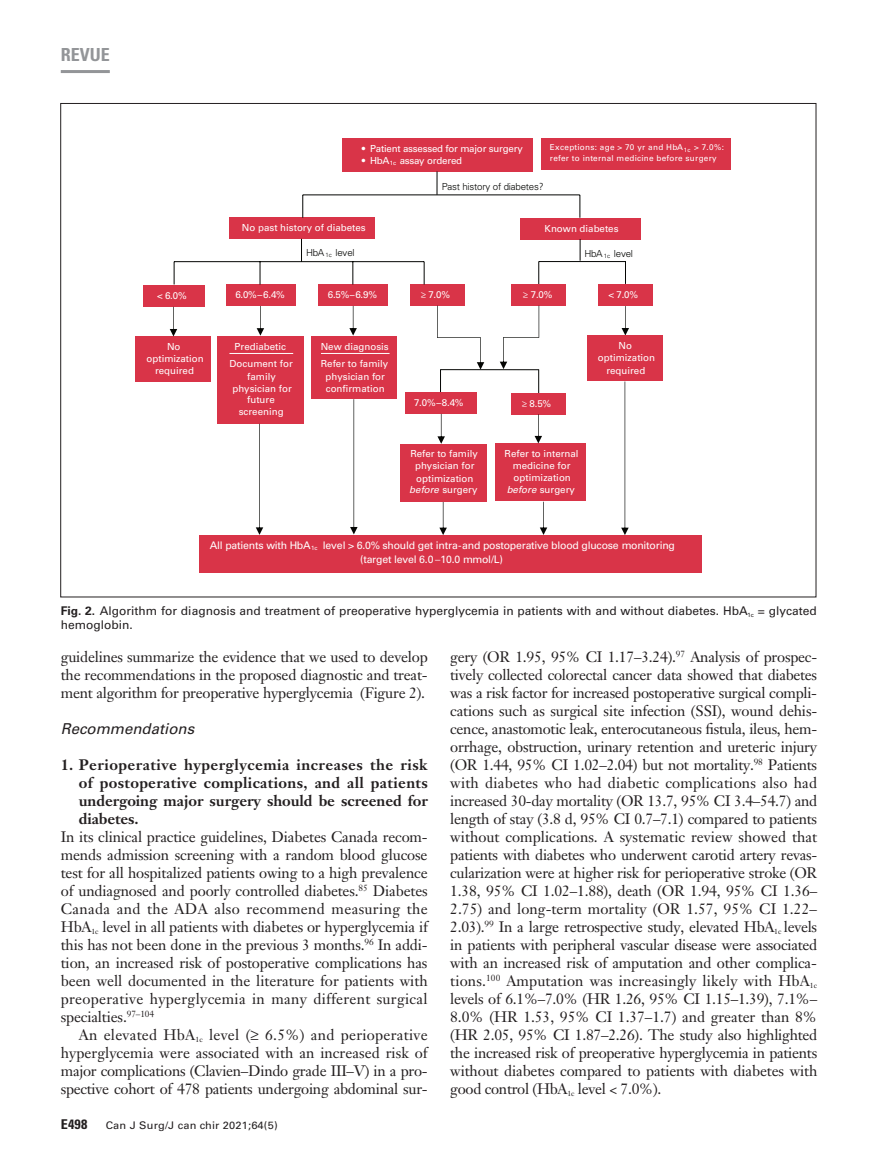
<style>
.page{position:relative;width:878px;height:1175px;background:#fff}
.page>*{position:absolute;margin:0;border:0;box-sizing:border-box;transform-origin:0 0}
.t1{font:700 condensed 18px "Univers LT Std";color:#939598}
.t2{font:15px/18px "Janson Text LT Std";letter-spacing:-.015em;color:#231f20;text-align:justify}
.t3{font:700 15px/18px "Janson Text LT Std";letter-spacing:-.005em;color:#231f20;text-align:justify}
.t4{font:italic 15px "Univers LT Std";color:#231f20}
.t5{font:700 condensed 13.5px "Univers LT Std";color:#231f20;scale:1.05 1}
.t6{font:12px/14.2px "Univers LT Std";color:#231f20}
.t7{font:10.5px/14px "Univers LT Std";letter-spacing:-.02em;color:#fff}
.t8{font:10.5px "Univers LT Std";letter-spacing:.015em;color:#231f20;scale:1.05 1}
.t9{font:9.75px/11.7px "Univers LT Std";color:#fff;text-align:center}
.t10{font:300 9.75px "Univers LT Std";letter-spacing:-.02em;color:#040503}
.t11{font:9.75px "Univers LT Std";letter-spacing:-.025em;color:#fff}
.t12{font:9.75px "Univers LT Std";letter-spacing:-.02em;color:#fff}
.t13{font:8.1px/10.4px "Univers LT Std";letter-spacing:.035em;color:#fff}
.s1{font-style:italic}
.s2{font-weight:300}
.s3{font-weight:700}
</style>
<div class="page">
<hr style="left:61px;top:70px;width:49px;height:3px;background:#939598">
<svg style="left:439px;top:502px;width:8px;height:33px"></svg>
<div style="left:342px;top:138px;width:191px;height:33px;background:#d93448"></div>
<div style="left:541px;top:138px;width:189px;height:31px;background:#d93448"></div>
<div style="left:229px;top:218px;width:145px;height:21px;background:#d93448"></div>
<div style="left:520px;top:218px;width:120px;height:21px;background:#d93448"></div>
<div style="left:143px;top:285px;width:62px;height:21px;background:#d93448"></div>
<div style="left:226px;top:284px;width:69px;height:21px;background:#d93448"></div>
<div style="left:318px;top:284px;width:70px;height:21px;background:#d93448"></div>
<div style="left:410px;top:284px;width:54px;height:21px;background:#d93448"></div>
<div style="left:136px;top:336px;width:75px;height:46px;background:#d93448"></div>
<div style="left:217px;top:336px;width:87px;height:87px;background:#d93448"></div>
<div style="left:311px;top:336px;width:85px;height:63px;background:#d93448"></div>
<div style="left:400px;top:444px;width:86px;height:57px;background:#d93448"></div>
<div style="left:495px;top:443px;width:91px;height:58px;background:#d93448"></div>
<div style="left:200px;top:535px;width:502px;height:38px;background:#d93448"></div>
<svg style="left:436px;top:171px;width:1px;height:23px"></svg>
<hr style="left:303px;top:194px;width:276px;height:1px;background:#040503">
<svg style="left:302px;top:195px;width:1px;height:23px"></svg>
<svg style="left:579px;top:195px;width:1px;height:23px"></svg>
<svg style="left:301px;top:239px;width:1px;height:22px"></svg>
<hr style="left:174px;top:261px;width:250px;height:1px;background:#040503">
<svg style="left:174px;top:262px;width:1px;height:22px"></svg>
<svg style="left:260px;top:262px;width:1px;height:22px"></svg>
<svg style="left:352px;top:262px;width:1px;height:22px"></svg>
<svg style="left:424px;top:262px;width:1px;height:22px"></svg>
<svg style="left:170px;top:307px;width:7px;height:29px"></svg>
<svg style="left:257px;top:306px;width:7px;height:30px"></svg>
<svg style="left:349px;top:306px;width:8px;height:29px"></svg>
<svg style="left:256px;top:424px;width:7px;height:111px"></svg>
<svg style="left:350px;top:399px;width:7px;height:135px"></svg>
<svg style="left:579px;top:239px;width:1px;height:22px"></svg>
<hr style="left:538px;top:261px;width:87px;height:1px;background:#040503">
<svg style="left:538px;top:261px;width:1px;height:23px"></svg>
<svg style="left:625px;top:261px;width:1px;height:23px"></svg>
<div style="left:511px;top:284px;width:55px;height:21px;background:#d93448"></div>
<div style="left:598px;top:284px;width:54px;height:21px;background:#d93448"></div>
<hr style="left:441px;top:369px;width:98px;height:1px;background:#040503">
<div style="left:405px;top:393px;width:71px;height:21px;background:#d93448"></div>
<div style="left:511px;top:393px;width:55px;height:21px;background:#d93448"></div>
<svg style="left:437px;top:414px;width:8px;height:30px"></svg>
<svg style="left:534px;top:414px;width:8px;height:29px"></svg>
<svg style="left:539px;top:502px;width:8px;height:33px"></svg>
<svg style="left:621px;top:306px;width:8px;height:29px"></svg>
<div style="left:587px;top:336px;width:75px;height:45px;background:#d93448"></div>
<svg style="left:621px;top:381px;width:7px;height:154px"></svg>
<svg style="left:437px;top:305px;width:47px;height:87px"></svg>
<svg style="left:499px;top:305px;width:40px;height:88px"></svg>
<hr style="left:229px;top:353px;width:64px;height:1px;background:#fff">
<hr style="left:321px;top:353px;width:68px;height:1px;background:#fff">
<p class="t1" style="left:61px;top:44px;width:51px">REVUE</p>
<p class="t11" style="left:362px;top:143px;width:162px">• Patient assessed for major surgery</p>
<p class="t12" style="left:362px;top:154px;width:102px">• HbA<sub>1c</sub> assay ordered</p>
<p class="t13" style="left:550px;top:142px;width:175px">Exceptions: age &gt; 70 yr and HbA<sub>1c</sub> &gt; 7.0%: refer to internal medicine before surgery</p>
<p class="t10" style="left:442px;top:181px;width:103px">Past history of diabetes?</p>
<p class="t9" style="left:242px;top:222px;width:125px">No past history of diabetes</p>
<p class="t9" style="left:544px;top:222px;width:75px">Known diabetes</p>
<p class="t10" style="left:306px;top:247px;width:50px">HbA <sub>1c</sub> level</p>
<p class="t9" style="left:157px;top:289px;width:31px">&lt; 6.0%</p>
<p class="t9" style="left:235px;top:289px;width:51px">6.0%–6.4%</p>
<p class="t9" style="left:328px;top:289px;width:51px">6.5%–6.9%</p>
<p class="t9" style="left:420px;top:289px;width:31px">≥ 7.0%</p>
<p class="t10" style="left:584px;top:247px;width:50px">HbA <sub>1c</sub> level</p>
<p class="t9" style="left:522px;top:289px;width:31px">≥ 7.0%</p>
<p class="t9" style="left:608px;top:289px;width:31px">&lt; 7.0%</p>
<p class="t9" style="left:146px;top:340px;width:59px">No optimization</p>
<p class="t9" style="left:155px;top:365px;width:40px">required</p>
<p class="t9" style="left:229px;top:337px;width:65px;line-height:17.5px">Prediabetic<br>Document for</p>
<p class="t9" style="left:232px;top:371px;width:61px">family physician for future screening</p>
<p class="t9" style="left:321px;top:337px;width:70px;line-height:17.5px;text-align:left">New diagnosis<br>Refer to family</p>
<p class="t9" style="left:325px;top:371px;width:61px;text-align:left">physician for confirmation</p>
<p class="t9" style="left:414px;top:397px;width:51px">7.0%–8.4%</p>
<p class="t9" style="left:522px;top:397px;width:31px">≥ 8.5%</p>
<p class="t9" style="left:410px;top:448px;width:69px">Refer to family physician for</p>
<p class="t9" style="left:409px;top:473px;width:70px">optimization <span class="s1">before</span> surgery</p>
<p class="t9" style="left:504px;top:447px;width:76px">Refer to internal medicine for optimization <span class="s1">before</span> surgery</p>
<p class="t9" style="left:598px;top:340px;width:59px">No optimization</p>
<p class="t9" style="left:606px;top:364px;width:40px">required</p>
<p class="t7" style="left:360px;top:538px;width:316px;text-indent:-150px">All patients with HbA<sub>1c</sub> level &gt; 6.0% should get intra-and postoperative blood glucose monitoring (target level 6.0 <span class="s2">–</span>10.0 mmol/L)</p>
<p class="t6" style="left:61px;top:603px;width:757px"><span class="s3">Fig. 2.</span> Algorithm for diagnosis and treatment of preoperative hyperglycemia in patients with and without diabetes. HbA<sub>1c</sub> = glycated hemoglobin.</p>
<p class="t2" style="left:61px;top:647px;width:368px">guidelines summarize the evidence that we used to develop the recommendations in the proposed diagnostic and treat&shy;ment algorithm for preoperative hyperglycemia (Figure 2).</p>
<p class="t4" style="left:61px;top:719px;width:135px">Recommendations</p>
<p class="t3" style="left:79px;top:755px;width:350px;text-indent:-18px">1. Perioperative hyperglycemia increases the risk of postoperative complications, and all patients undergoing major surgery should be screened for diabetes.</p>
<p class="t2" style="left:61px;top:827px;width:368px">In its clinical practice guidelines, Diabetes Canada recom&shy;mends admission screening with a random blood glucose test for all hospitalized patients owing to a high prevalence of undiagnosed and poorly controlled diabetes.<sup>85</sup> Diabetes Canada and the ADA also recommend measuring the HbA<sub>1c</sub> level in all patients with diabetes or hyperglycemia if this has not been done in the previous 3 months.<sup>96</sup> In addi&shy;tion, an increased risk of postoperative complications has been well documented in the literature for patients with preoperative hyperglycemia in many different surgical specialties.<sup>97–104</sup></p>
<p class="t2" style="left:61px;top:1025px;width:368px;text-indent:18px">An elevated HbA<sub>1c</sub> level (≥ 6.5%) and perioperative hyperglycemia were associated with an increased risk of major complications (Clavien–Dindo grade III–V) in a pro&shy;spective cohort of 478 patients undergoing abdominal sur-</p>
<p class="t5" style="left:61px;top:1116px;width:27px">E498</p>
<p class="t8" style="left:106px;top:1119px;width:165px">Can J Surg/J can chir 2021;64(5)</p>
<p class="t2" style="left:450px;top:647px;width:368px">gery (OR 1.95, 95% CI 1.17–3.24).<sup>97</sup> Analysis of prospec&shy;tively collected colorectal cancer data showed that diabetes was a risk factor for increased postoperative surgical compli&shy;cations such as surgical site infection (SSI), wound dehis&shy;cence, anastomotic leak, enterocutaneous fistula, ileus, hem&shy;orrhage, obstruction, urinary retention and ureteric injury (OR 1.44, 95% CI 1.02–2.04) but not mortality.<sup>98</sup> Patients with diabetes who had diabetic complications also had increased 30-day mortality (OR 13.7, 95% CI 3.4–54.7) and length of stay (3.8 d, 95% CI 0.7–7.1) compared to patients without complications. A systematic review showed that patients with diabetes who underwent carotid artery revas&shy;cularization were at higher risk for perioperative stroke (OR 1.38, 95% CI 1.02–1.88), death (OR 1.94, 95% CI 1.36– 2.75) and long-term mortality (OR 1.57, 95% CI 1.22– 2.03).<sup>99</sup> In a large retrospective study, elevated HbA<sub>1c</sub> levels in patients with peripheral vascular disease were associated with an increased risk of amputation and other complica&shy;tions.<sup>100</sup> Amputation was increasingly likely with HbA<sub>1c </sub>levels of 6.1%–7.0% (HR 1.26, 95% CI 1.15–1.39), 7.1%– 8.0% (HR 1.53, 95% CI 1.37–1.7) and greater than 8% (HR 2.05, 95% CI 1.87–2.26). The study also highlighted the increased risk of preoperative hyperglycemia in patients without diabetes compared to patients with diabetes with good control (HbA<sub>1c</sub> level &lt; 7.0%).</p>
</div>
